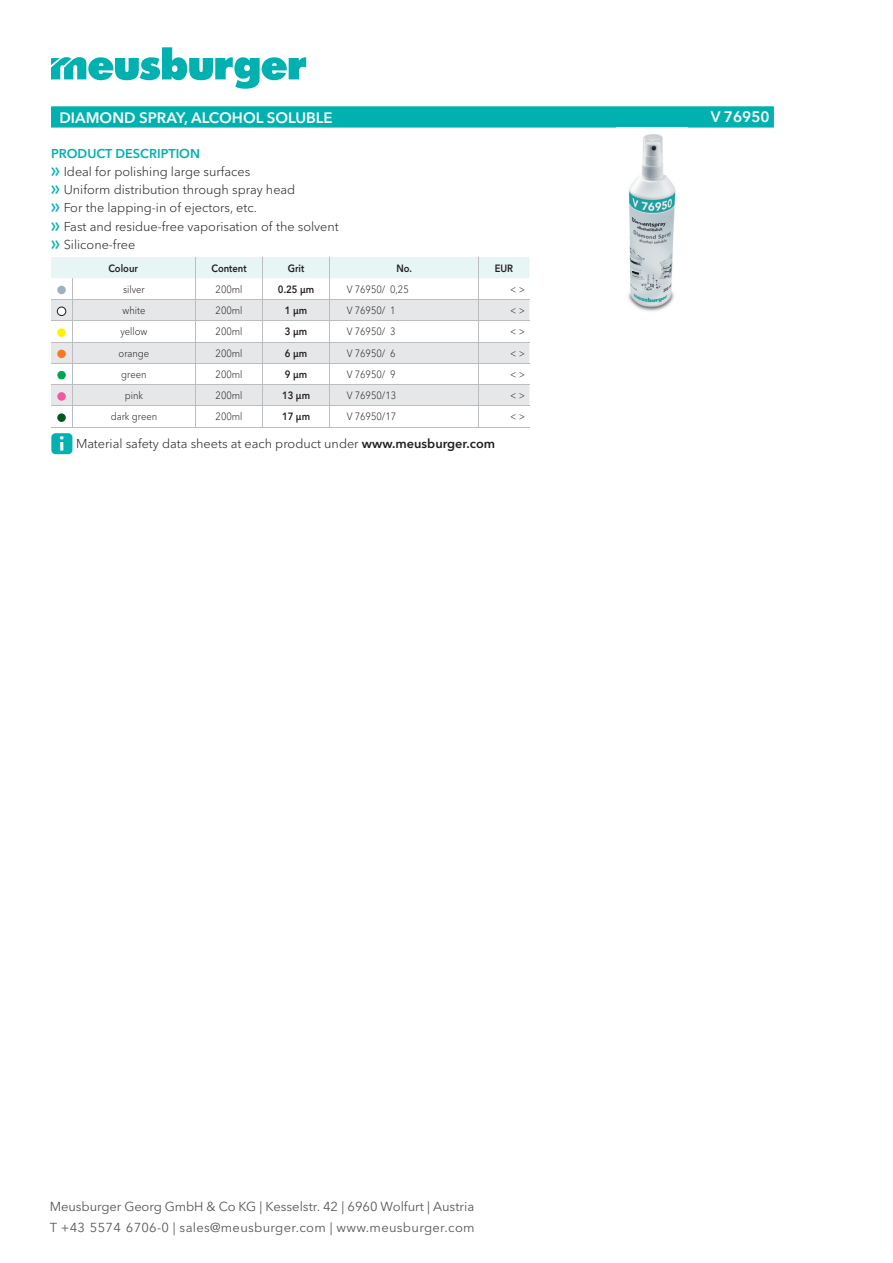
<style>
.page{position:relative;width:893px;height:1263px;background:#fff}
.page>*{position:absolute;margin:0;border:0;box-sizing:border-box;transform-origin:0 0}
.t1{font:600 15px "Avenir Next W1 G";color:#fff}
.t2{font:12.9px/20.7px "Avenir Next W1 G";color:#57585a}
.t3{font:300 12.75px/18px "Avenir Next W1 G";color:#231f20}
.t4{font:300 10.5px "Avenir Next W1 G";color:#231f20;scale:.9 1}
.t5{font:600 10.5px "Avenir Next W1 G";color:#231f20;scale:.9 1}
.s1{font-weight:600;color:#00b1b0}
.s2{font-family:"Meusburger Sonderzeichen";font-weight:400;color:#00b1b0}
.s3{font-weight:600}
</style>
<div class="page">
<svg style="left:51px;top:47px;width:255px;height:42px"></svg>
<svg style="left:51px;top:106px;width:723px;height:22px;background:#09b3b2"></svg>
<svg style="left:51px;top:257px;width:478px;height:171px"></svg>
<div style="left:57px;top:286px;width:9px;height:8px;background:#9db2be;border-radius:50%"></div>
<div style="left:57px;top:307px;width:9px;height:9px;background:#fff;border-radius:50%"></div>
<div style="left:57px;top:307px;width:9px;height:9px;border:1px solid #231f20;border-radius:50%"></div>
<div style="left:57px;top:328px;width:9px;height:9px;background:#fff101;border-radius:50%"></div>
<div style="left:57px;top:350px;width:9px;height:8px;background:#f47921;border-radius:50%"></div>
<div style="left:57px;top:371px;width:9px;height:8px;background:#00a54f;border-radius:50%"></div>
<div style="left:57px;top:392px;width:9px;height:9px;background:#ef59a1;border-radius:50%"></div>
<div style="left:57px;top:413px;width:9px;height:9px;background:#005824;border-radius:50%"></div>
<img style="left:628px;top:134px;width:48px;height:177px">
<p class="t1" style="left:60px;top:108px;width:275px">DIAMOND SPRAY, ALCOHOL SOLUBLE</p>
<p class="t1" style="left:711px;top:108px;width:60px">V 76950</p>
<p class="t3" style="left:51px;top:145px;width:289px"><span class="s1">PRODUCT DESCRIPTION<br></span><span class="s2">f</span> Ideal for polishing large surfaces<br><span class="s2">f</span> Uniform distribution through spray head<br><span class="s2">f</span> For the lapping-in of ejectors, etc.<br><span class="s2">f</span> Fast and residue-free vaporisation of the solvent <span class="s2">f</span> Silicone-free</p>
<p class="t5" style="left:108px;top:261px;width:34px">Colour</p>
<p class="t5" style="left:212px;top:262px;width:40px">Content</p>
<p class="t5" style="left:288px;top:262px;width:20px">Grit</p>
<p class="t5" style="left:396px;top:262px;width:19px">No.</p>
<p class="t5" style="left:495px;top:262px;width:22px">EUR</p>
<p class="t4" style="left:123px;top:283px;width:26px">silver</p>
<p class="t4" style="left:216px;top:283px;width:31px">200ml</p>
<p class="t5" style="left:278px;top:282px;width:42px">0.25 µm</p>
<p class="t4" style="left:347px;top:283px;width:70px">V 76950/ 0,25</p>
<p class="t4" style="left:510px;top:283px;width:18px">&lt; &gt;</p>
<p class="t4" style="left:122px;top:304px;width:27px">white</p>
<p class="t4" style="left:216px;top:304px;width:31px">200ml</p>
<p class="t5" style="left:285px;top:304px;width:26px">1 µm</p>
<p class="t4" style="left:347px;top:304px;width:56px">V 76950/ 1</p>
<p class="t4" style="left:510px;top:304px;width:18px">&lt; &gt;</p>
<p class="t4" style="left:120px;top:325px;width:32px">yellow</p>
<p class="t4" style="left:216px;top:325px;width:31px">200ml</p>
<p class="t5" style="left:285px;top:325px;width:26px">3 µm</p>
<p class="t4" style="left:347px;top:325px;width:56px">V 76950/ 3</p>
<p class="t4" style="left:510px;top:325px;width:18px">&lt; &gt;</p>
<p class="t4" style="left:119px;top:347px;width:36px">orange</p>
<p class="t4" style="left:216px;top:347px;width:31px">200ml</p>
<p class="t5" style="left:285px;top:346px;width:26px">6 µm</p>
<p class="t4" style="left:347px;top:347px;width:56px">V 76950/ 6</p>
<p class="t4" style="left:510px;top:347px;width:18px">&lt; &gt;</p>
<p class="t4" style="left:121px;top:368px;width:30px">green</p>
<p class="t4" style="left:216px;top:368px;width:31px">200ml</p>
<p class="t5" style="left:285px;top:368px;width:26px">9 µm</p>
<p class="t4" style="left:347px;top:368px;width:56px">V 76950/ 9</p>
<p class="t4" style="left:510px;top:368px;width:18px">&lt; &gt;</p>
<p class="t4" style="left:125px;top:389px;width:22px">pink</p>
<p class="t4" style="left:216px;top:389px;width:31px">200ml</p>
<p class="t5" style="left:282px;top:389px;width:33px">13 µm</p>
<p class="t4" style="left:347px;top:389px;width:56px">V 76950/13</p>
<p class="t4" style="left:510px;top:389px;width:18px">&lt; &gt;</p>
<p class="t4" style="left:111px;top:410px;width:53px">dark green</p>
<p class="t4" style="left:216px;top:410px;width:31px">200ml</p>
<p class="t5" style="left:282px;top:410px;width:33px">17 µm</p>
<p class="t4" style="left:347px;top:410px;width:56px">V 76950/17</p>
<p class="t4" style="left:510px;top:410px;width:18px">&lt; &gt;</p>
<p class="t3" style="left:51px;top:434px;width:446px"><span class="s2">E</span> Material safety data sheets at each product under <span class="s3">www.meusburger.com</span></p>
<p class="t2" style="left:50px;top:1196px;width:426px">Meusburger Georg GmbH &amp; Co KG | Kesselstr. 42 | 6960 Wolfurt | Austria<br>T +43 5574 6706-0 | sales@meusburger.com | www.meusburger.com</p>
</div>
